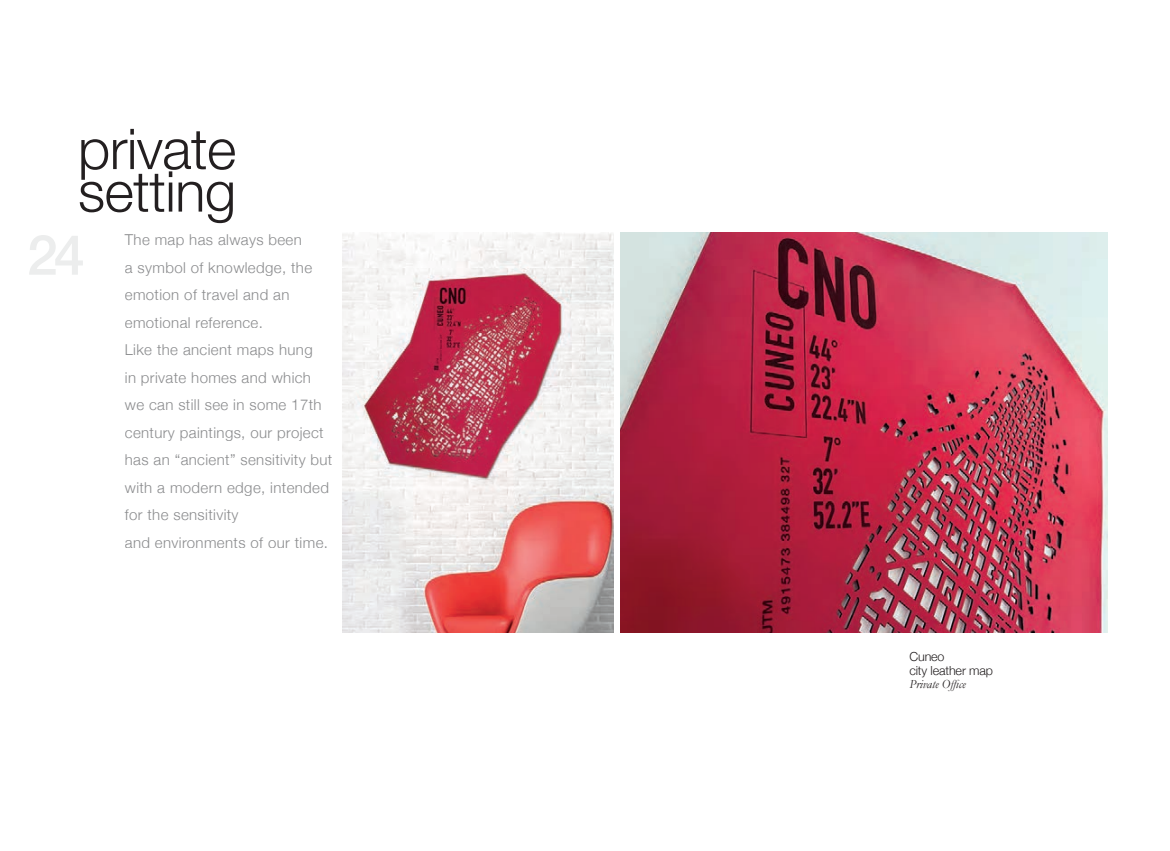
<style>
.page{position:relative;width:1170px;height:851px;background:#fff}
.page>*{position:absolute;margin:0;border:0;box-sizing:border-box;transform-origin:0 0}
.t1{font:300 56.25px/42.5px "Helvetica Neue";letter-spacing:-.01em;color:#231f20}
.t2{font:300 15px/27.5px "Helvetica Neue";letter-spacing:.025em;color:#8a8b8d}
.t3{font:300 12.5px/13.6px "Helvetica Neue";letter-spacing:-.01em;color:#231f20}
.t4{font:italic 12.5px "Garamond";color:#231f20}
</style>
<div class="page">
<img style="left:620px;top:232px;width:487px;height:400px">
<img style="left:342px;top:232px;width:272px;height:400px">
<h1 class="t1" style="left:78px;top:124px;width:160px">private setting</h1>
<p class="t2" style="left:125px;top:225px;width:209px">The map has always been<br>a symbol of knowledge, the emotion of travel and an emotional reference.<br>Like the ancient maps hung<br>in private homes and which we can still see in some 17th century paintings, our project has an “ancient” sensitivity but with a modern edge, intended for the sensitivity<br>and environments of our time.</p>
<p class="t3" style="left:909px;top:648px;width:85px">Cuneo<br>city leather map</p>
<p class="t4" style="left:909px;top:676px;width:58px">Private Office</p>
</div>
